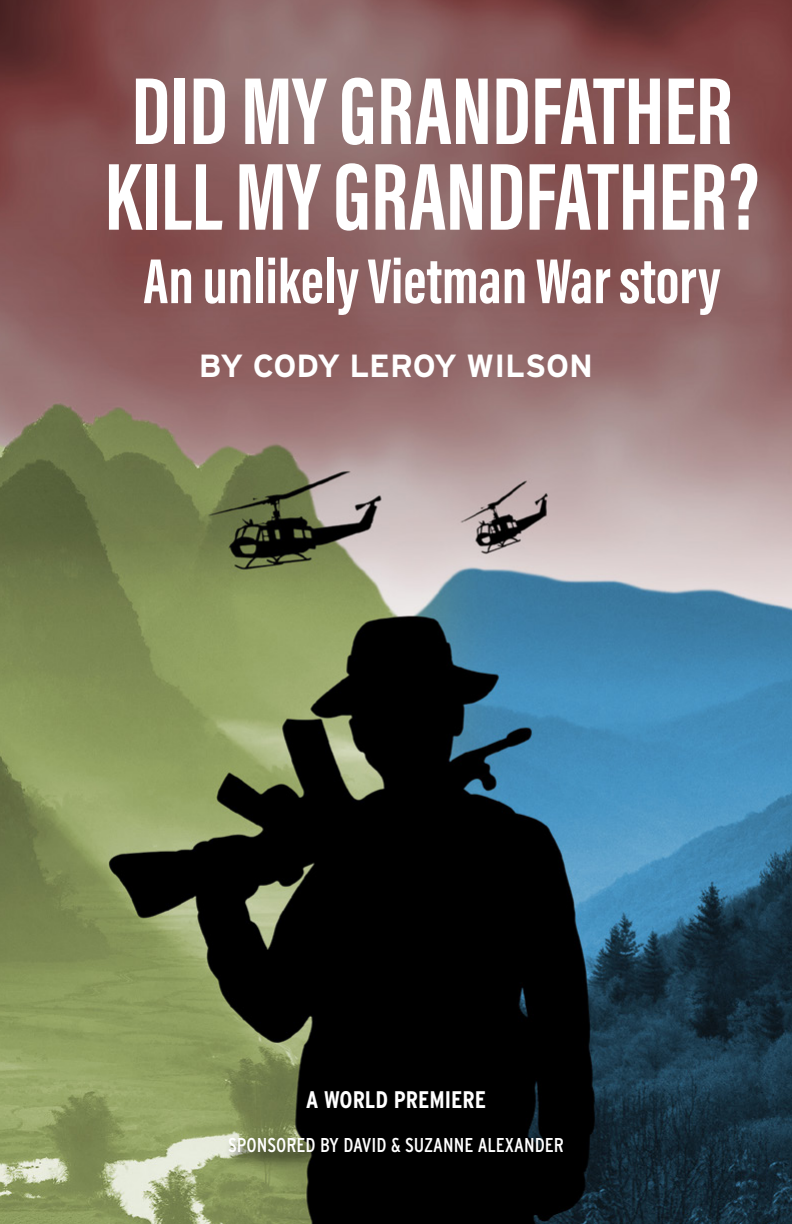
<style>
.page{position:relative;width:792px;height:1224px;background:#fff}
.page>*{position:absolute;margin:0;border:0;box-sizing:border-box;transform-origin:0 0}
.t1{font:700 98px/85.8px "Acumin Pro Extra Cond";color:#fff}
.t2{font:700 65.4px "Acumin Pro Extra Cond";color:#fff}
.t3{font:700 32px "Interstate";color:#fff}
.t4{font:700 24px "Interstate Condensed";color:#fff}
.t5{font:20px "Interstate Condensed";color:#fff}
</style>
<div class="page">
<img style="left:0;top:0;width:792px;height:1224px">
<div style="left:225px;top:1135px;width:356px;height:36px;background:#000;opacity:.75"></div>
<p class="t1" style="left:105px;top:67px;width:656px">DID MY GRANDFATHER<br>KILL MY GRANDFATHER?</p>
<p class="t2" style="left:143px;top:241px;width:579px">An unlikely Vietman War story</p>
<p class="t3" style="left:199px;top:346px;width:396px">BY CODY LEROY WILSON</p>
<p class="t4" style="left:306px;top:1086px;width:182px">A WORLD PREMIERE</p>
<p class="t5" style="left:228px;top:1134px;width:337px">SPONSORED BY DAVID &amp; SUZANNE ALEXANDER</p>
</div>
